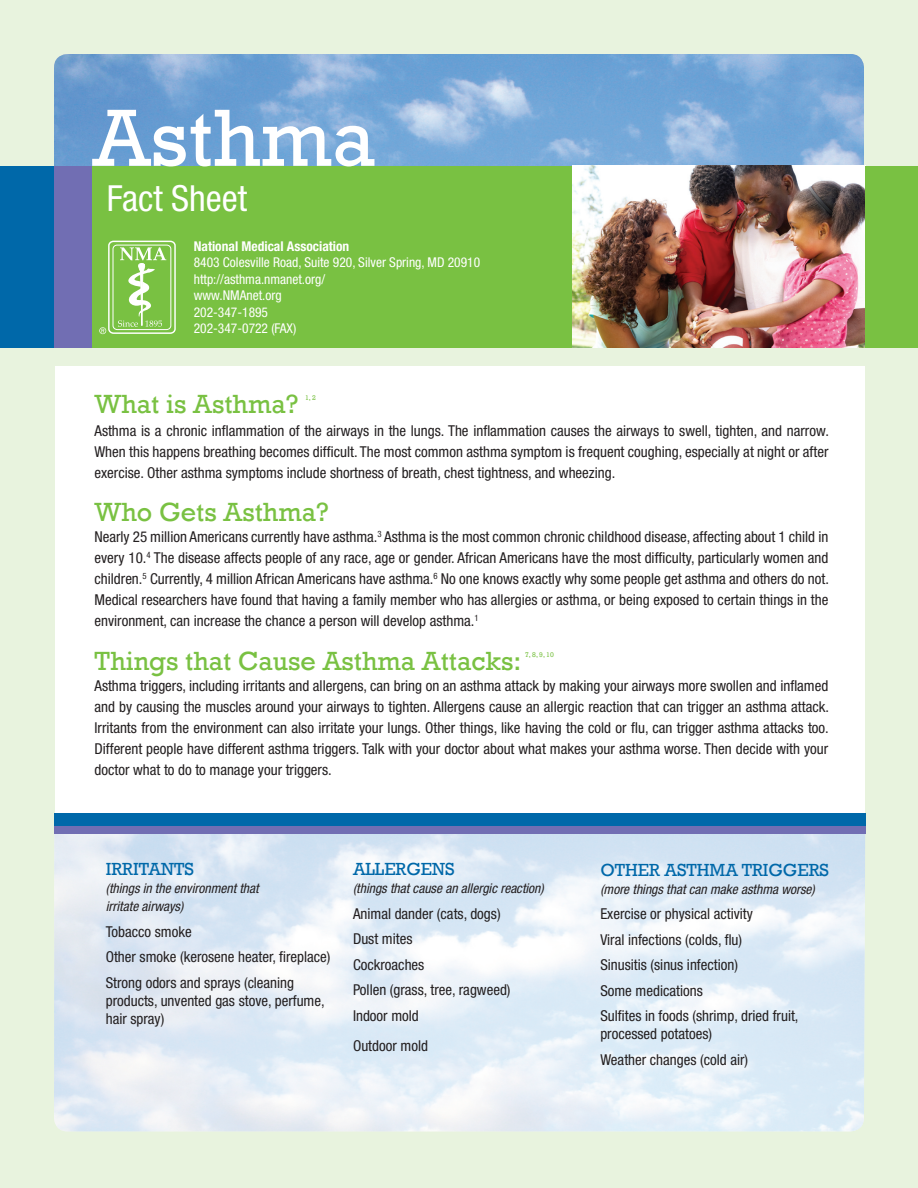
<style>
.page{position:relative;width:918px;height:1188px;background:#e8f3de}
.page>*{position:absolute;margin:0;border:0;box-sizing:border-box;transform-origin:0 0}
.t1{font:82.5px "Rockwell";color:#fff}
.t2{font:condensed 36px "Helvetica Neue LT Std";color:#fff}
.t3{font:27px "Rockwell";color:#79c142}
.t4{font:18px "Rockwell";color:#0068a9}
.t5{font:condensed 15px/25.5px "Helvetica Neue LT Std";color:#231f20}
.t6{font:condensed 13.5px/16.5px "Helvetica Neue LT Std";color:#fff}
.t7{font:italic condensed 13.5px/18px "Helvetica Neue LT Std";color:#231f20}
.t8{font:700 condensed 13.5px "Helvetica Neue LT Std";color:#fff}
.t9{font:7.05px "Rockwell";color:#79c142}
</style>
<div class="page">
<div style="left:55px;top:215px;width:810px;height:638px;background:#fff"></div>
<img style="left:54px;top:834px;width:811px;height:297px">
<img style="left:54px;top:54px;width:810px;height:112px">
<div style="left:54px;top:814px;width:811px;height:12px;background:#0068a9"></div>
<div style="left:54px;top:826px;width:811px;height:8px;background:#716eb3"></div>
<div style="left:92px;top:166px;width:772px;height:184px;background:#79c142"></div>
<div style="left:113px;top:245px;width:58px;height:85px;border:1px solid #fff;border-radius:4px"></div>
<svg style="left:118px;top:247px;width:48px;height:84px"></svg>
<svg style="left:99px;top:327px;width:7px;height:7px"></svg>
<div style="left:108px;top:241px;width:68px;height:93px;border:1px solid #fff;border-radius:5px"></div>
<img style="left:573px;top:165px;width:292px;height:183px">
<div style="left:53px;top:166px;width:39px;height:183px;background:#716eb3"></div>
<div style="left:0;top:166px;width:54px;height:183px;background:#0068a9"></div>
<div style="left:865px;top:166px;width:53px;height:183px;background:#79c142"></div>
<div style="left:0;top:348px;width:918px;height:18px;background:#e8f3de"></div>
<h1 class="t1" style="left:93px;top:91px;width:284px">Asthma</h1>
<h2 class="t2" style="left:107px;top:178px;width:316px">Fact Sheet <sup>F</sup> <sup>A</sup> <sup>C</sup> <sup>T</sup></h2>
<p class="t8" style="left:194px;top:238px;width:157px">National Medical Association</p>
<p class="t6" style="left:194px;top:254px;width:288px">8403 Colesville Road, Suite 920, Silver Spring, MD 20910 http://asthma.nmanet.org/<br>www.NMAnet.org<br>202-347-1895<br>202-347-0722 (FAX)</p>
<h3 class="t3" style="left:94px;top:389px;width:205px">What is Asthma?</h3>
<p class="t9" style="left:305px;top:394px;width:12px">1, 2</p>
<p class="t5" style="left:94px;top:420px;width:736px;line-height:21px;text-align:justify">Asthma is a chronic inflammation of the airways in the lungs. The inflammation causes the airways to swell, tighten, and narrow.<br>When this happens breathing becomes difficult. The most common asthma symptom is frequent coughing, especially at night or after exercise. Other asthma symptoms include shortness of breath, chest tightness, and wheezing.</p>
<h3 class="t3" style="left:94px;top:497px;width:236px">Who Gets Asthma?</h3>
<p class="t5" style="left:94px;top:527px;width:736px;line-height:21px;text-align:justify">Nearly 25 million Americans currently have asthma.<sup>3</sup> Asthma is the most common chronic childhood disease, affecting about 1 child in every 10.<sup>4</sup> The disease affects people of any race, age or gender. African Americans have the most difficulty, particularly women and children.<sup>5</sup> Currently, 4 million African Americans have asthma.<sup>6</sup> No one knows exactly why some people get asthma and others do not.<br>Medical researchers have found that having a family member who has allergies or asthma, or being exposed to certain things in the environment, can increase the chance a person will develop asthma.<sup>1</sup></p>
<h3 class="t3" style="left:94px;top:645px;width:428px">Things that Cause Asthma Attacks:</h3>
<p class="t9" style="left:525px;top:650px;width:30px">7, 8, 9, 10</p>
<p class="t5" style="left:94px;top:675px;width:736px;line-height:21px;text-align:justify">Asthma triggers, including irritants and allergens, can bring on an asthma attack by making your airways more swollen and inflamed and by causing the muscles around your airways to tighten. Allergens cause an allergic reaction that can trigger an asthma attack.<br>Irritants from the environment can also irritate your lungs. Other things, like having the cold or flu, can trigger asthma attacks too.<br>Different people have different asthma triggers. Talk with your doctor about what makes your asthma worse. Then decide with your doctor what to do to manage your triggers.</p>
<p class="t4" style="left:106px;top:859px;width:90px">IRRITANTS</p>
<p class="t7" style="left:106px;top:880px;width:155px">(things in the environment that irritate airways)</p>
<p class="t5" style="left:106px;top:919px;width:226px">Tobacco smoke<br>Other smoke (kerosene heater, fireplace)<br>Strong odors and sprays (cleaning</p>
<p class="t5" style="left:106px;top:991px;width:220px;line-height:18px">products, unvented gas stove, perfume, hair spray)</p>
<p class="t4" style="left:353px;top:859px;width:103px">ALLERGENS</p>
<p class="t7" style="left:353px;top:880px;width:192px">(things that cause an allergic reaction)</p>
<p class="t5" style="left:353px;top:901px;width:159px">Animal dander (cats, dogs)<br>Dust mites<br>Cockroaches<br>Pollen (grass, tree, ragweed)<br>Indoor mold</p>
<p class="t5" style="left:353px;top:1033px;width:76px">Outdoor mold</p>
<p class="t4" style="left:600px;top:859px;width:230px">OTHER ASTHMA TRIGGERS</p>
<p class="t7" style="left:600px;top:880px;width:216px">(more things that can make asthma worse)</p>
<p class="t5" style="left:600px;top:901px;width:200px">Exercise or physical activity<br>Viral infections (colds, flu)<br>Sinusitis (sinus infection)<br>Some medications<br>Sulfites in foods (shrimp, dried fruit,</p>
<p class="t5" style="left:600px;top:1021px;width:149px">processed potatoes)<br>Weather changes (cold air)</p>
</div>
